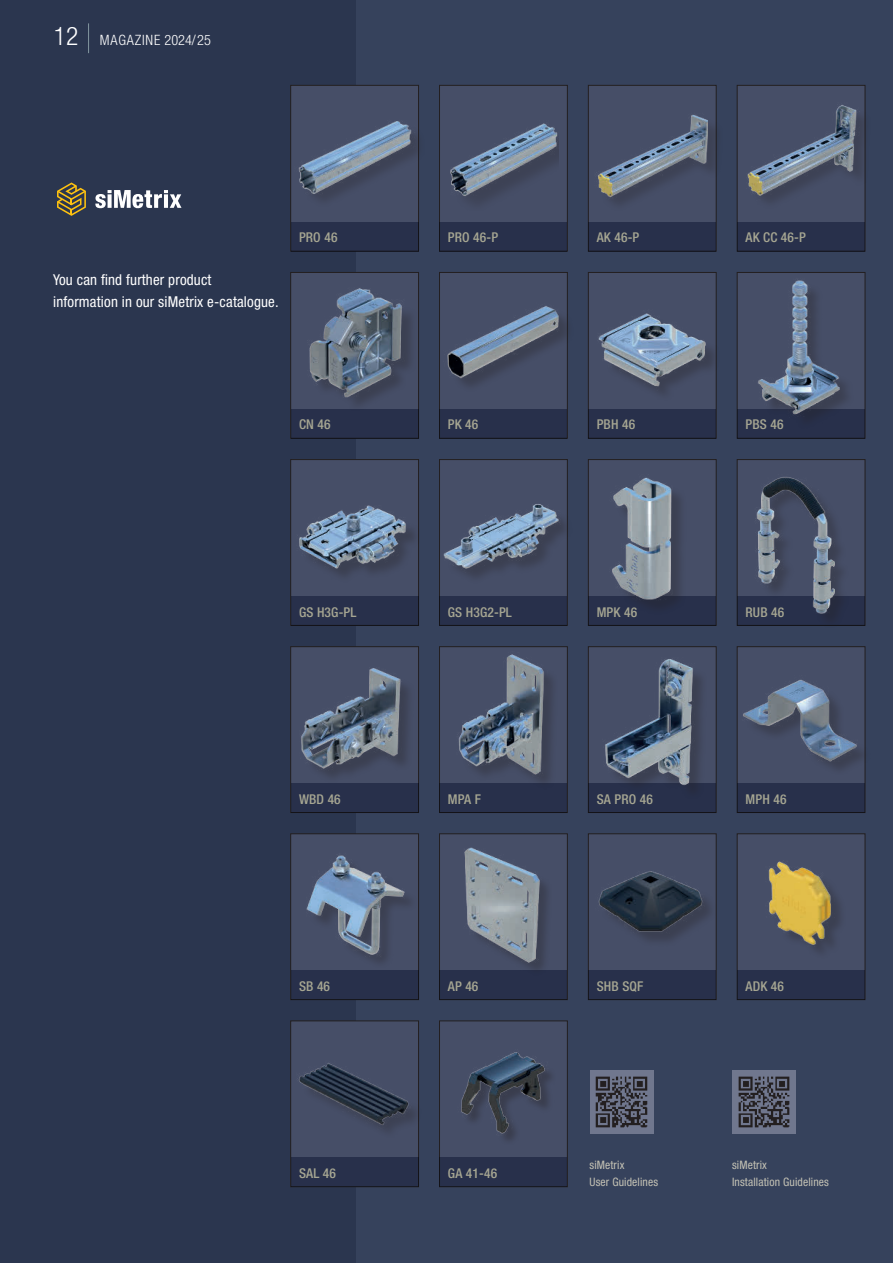
<style>
.page{position:relative;width:893px;height:1263px;background:#36425c}
.page>*{position:absolute;margin:0;border:0;box-sizing:border-box;transform-origin:0 0}
.t1{font:condensed 15px/22.5px "Helvetica Neue LT Pro";letter-spacing:.01em;color:#fff}
.t2{font:300 condensed 14.25px "Helvetica Neue LT Pro";letter-spacing:.055em;color:#fff}
.t3{font:500 condensed 13.5px "Helvetica Neue LT Pro";letter-spacing:.01em;color:#a6a692}
.t4{font:condensed 11.7px "Helvetica Neue LT Pro";letter-spacing:.01em;color:#c3c1b4}
.s1{font-size:25.5px}
</style>
<div class="page">
<div style="left:0;top:0;width:356px;height:1263px;background:#2b364f"></div>
<div style="left:291px;top:85px;width:128px;height:166px;background:#464e67"></div>
<div style="left:290px;top:85px;width:129px;height:166px;border:1px solid #231f20"></div>
<div style="left:439px;top:85px;width:128px;height:166px;background:#464e67"></div>
<div style="left:439px;top:85px;width:129px;height:166px;border:1px solid #231f20"></div>
<div style="left:588px;top:85px;width:128px;height:166px;background:#464e67"></div>
<div style="left:737px;top:85px;width:128px;height:166px;background:#464e67"></div>
<div style="left:737px;top:85px;width:128px;height:166px;border:1px solid #231f20"></div>
<div style="left:291px;top:272px;width:128px;height:166px;background:#464e67"></div>
<div style="left:290px;top:272px;width:129px;height:167px;border:1px solid #231f20"></div>
<div style="left:439px;top:272px;width:128px;height:166px;background:#464e67"></div>
<div style="left:439px;top:272px;width:129px;height:167px;border:1px solid #231f20"></div>
<div style="left:588px;top:272px;width:128px;height:166px;background:#464e67"></div>
<div style="left:588px;top:272px;width:128px;height:167px;border:1px solid #231f20"></div>
<div style="left:737px;top:272px;width:128px;height:166px;background:#464e67"></div>
<div style="left:737px;top:272px;width:128px;height:167px;border:1px solid #231f20"></div>
<div style="left:291px;top:460px;width:128px;height:165px;background:#464e67"></div>
<div style="left:290px;top:459px;width:129px;height:167px;border:1px solid #231f20"></div>
<div style="left:439px;top:460px;width:128px;height:165px;background:#464e67"></div>
<div style="left:439px;top:459px;width:129px;height:167px;border:1px solid #231f20"></div>
<div style="left:588px;top:460px;width:128px;height:165px;background:#464e67"></div>
<div style="left:588px;top:459px;width:128px;height:167px;border:1px solid #231f20"></div>
<div style="left:737px;top:460px;width:128px;height:165px;background:#464e67"></div>
<div style="left:737px;top:459px;width:128px;height:167px;border:1px solid #231f20"></div>
<div style="left:291px;top:647px;width:128px;height:165px;background:#464e67"></div>
<div style="left:290px;top:646px;width:129px;height:167px;border:1px solid #231f20"></div>
<div style="left:439px;top:647px;width:128px;height:165px;background:#464e67"></div>
<div style="left:439px;top:646px;width:129px;height:167px;border:1px solid #231f20"></div>
<div style="left:588px;top:647px;width:128px;height:165px;background:#464e67"></div>
<div style="left:588px;top:646px;width:128px;height:167px;border:1px solid #231f20"></div>
<div style="left:737px;top:647px;width:128px;height:165px;background:#464e67"></div>
<div style="left:737px;top:646px;width:128px;height:167px;border:1px solid #231f20"></div>
<div style="left:291px;top:834px;width:128px;height:166px;background:#464e67"></div>
<div style="left:290px;top:833px;width:129px;height:167px;border:1px solid #231f20"></div>
<div style="left:439px;top:834px;width:128px;height:166px;background:#464e67"></div>
<div style="left:439px;top:833px;width:129px;height:167px;border:1px solid #231f20"></div>
<div style="left:588px;top:834px;width:128px;height:166px;background:#464e67"></div>
<div style="left:588px;top:833px;width:128px;height:167px;border:1px solid #231f20"></div>
<div style="left:737px;top:834px;width:128px;height:166px;background:#464e67"></div>
<div style="left:737px;top:833px;width:128px;height:167px;border:1px solid #231f20"></div>
<div style="left:291px;top:1021px;width:128px;height:166px;background:#464e67"></div>
<div style="left:290px;top:1020px;width:129px;height:167px;border:1px solid #231f20"></div>
<div style="left:439px;top:1021px;width:128px;height:166px;background:#464e67"></div>
<div style="left:439px;top:1020px;width:129px;height:167px;border:1px solid #231f20"></div>
<div style="left:291px;top:222px;width:128px;height:29px;background:#28304b"></div>
<div style="left:439px;top:222px;width:128px;height:29px;background:#28304b"></div>
<div style="left:588px;top:222px;width:128px;height:29px;background:#28304b"></div>
<div style="left:737px;top:222px;width:128px;height:29px;background:#28304b"></div>
<div style="left:291px;top:409px;width:128px;height:29px;background:#28304b"></div>
<div style="left:439px;top:409px;width:128px;height:29px;background:#28304b"></div>
<div style="left:588px;top:409px;width:128px;height:29px;background:#28304b"></div>
<div style="left:737px;top:409px;width:128px;height:29px;background:#28304b"></div>
<div style="left:291px;top:596px;width:128px;height:29px;background:#28304b"></div>
<div style="left:439px;top:596px;width:128px;height:29px;background:#28304b"></div>
<div style="left:588px;top:596px;width:128px;height:29px;background:#28304b"></div>
<div style="left:737px;top:596px;width:128px;height:29px;background:#28304b"></div>
<div style="left:291px;top:783px;width:128px;height:29px;background:#28304b"></div>
<div style="left:439px;top:783px;width:128px;height:29px;background:#28304b"></div>
<div style="left:588px;top:783px;width:128px;height:29px;background:#28304b"></div>
<div style="left:737px;top:783px;width:128px;height:29px;background:#28304b"></div>
<div style="left:291px;top:970px;width:128px;height:30px;background:#28304b"></div>
<div style="left:439px;top:970px;width:128px;height:30px;background:#28304b"></div>
<div style="left:588px;top:970px;width:128px;height:30px;background:#28304b"></div>
<div style="left:737px;top:970px;width:128px;height:30px;background:#28304b"></div>
<div style="left:291px;top:1158px;width:128px;height:29px;background:#28304b"></div>
<div style="left:439px;top:1158px;width:128px;height:29px;background:#28304b"></div>
<hr style="left:88px;top:23px;width:1px;height:30px;background:#83969f">
<div style="left:302px;top:124px;width:124px;height:85px;background:#231f20;opacity:.25"></div>
<img style="left:290px;top:110px;width:128px;height:103px">
<img style="left:440px;top:116px;width:118px;height:94px">
<div style="left:450px;top:309px;width:124px;height:84px;background:#231f20;opacity:.3"></div>
<img style="left:447px;top:306px;width:116px;height:87px">
<img style="left:588px;top:462px;width:93px;height:159px">
<div style="left:600px;top:117px;width:124px;height:95px;background:#231f20;opacity:.25"></div>
<img style="left:588px;top:109px;width:120px;height:102px">
<div style="left:601px;top:316px;width:120px;height:86px;background:#231f20;opacity:.3"></div>
<img style="left:598px;top:313px;width:113px;height:89px">
<div style="left:759px;top:480px;width:91px;height:149px;background:#231f20;opacity:.3"></div>
<img style="left:756px;top:477px;width:78px;height:137px">
<div style="left:751px;top:107px;width:121px;height:103px;background:#231f20;opacity:.25"></div>
<img style="left:747px;top:105px;width:113px;height:103px">
<div style="left:761px;top:283px;width:94px;height:147px;background:#28304b"></div>
<img style="left:758px;top:280px;width:96px;height:138px">
<div style="left:304px;top:670px;width:111px;height:114px;background:#464e67"></div>
<img style="left:301px;top:668px;width:107px;height:109px">
<div style="left:301px;top:508px;width:120px;height:76px;background:#231f20;opacity:.3"></div>
<img style="left:299px;top:505px;width:116px;height:78px">
<div style="left:461px;top:657px;width:98px;height:133px;background:#231f20;opacity:.3"></div>
<img style="left:452px;top:646px;width:103px;height:134px">
<svg style="left:57px;top:183px;width:29px;height:33px"></svg>
<svg style="left:95px;top:190px;width:87px;height:18px"></svg>
<div style="left:312px;top:292px;width:105px;height:120px;background:#231f20;opacity:.3"></div>
<img style="left:309px;top:288px;width:105px;height:112px">
<div style="left:447px;top:506px;width:127px;height:78px;background:#231f20;opacity:.3"></div>
<img style="left:439px;top:494px;width:125px;height:85px">
<img style="left:768px;top:861px;width:69px;height:86px">
<div style="left:302px;top:1066px;width:122px;height:73px;background:#231f20;opacity:.3"></div>
<img style="left:291px;top:1056px;width:127px;height:77px">
<img style="left:461px;top:1052px;width:90px;height:88px">
<div style="left:746px;top:683px;width:125px;height:93px;background:#231f20;opacity:.3"></div>
<img style="left:738px;top:671px;width:124px;height:95px">
<div style="left:310px;top:858px;width:108px;height:111px;background:#464e67"></div>
<img style="left:306px;top:855px;width:104px;height:107px">
<div style="left:467px;top:851px;width:86px;height:125px;background:#231f20;opacity:.3"></div>
<img style="left:464px;top:847px;width:77px;height:119px">
<div style="left:601px;top:874px;width:116px;height:73px;background:#231f20;opacity:.3"></div>
<img style="left:598px;top:871px;width:107px;height:76px">
<div style="left:608px;top:662px;width:100px;height:138px;background:#231f20;opacity:.3"></div>
<img style="left:605px;top:659px;width:95px;height:136px">
<img style="left:590px;top:1070px;width:63px;height:63px">
<img style="left:732px;top:1070px;width:63px;height:63px">
<p class="t2" style="left:54px;top:32px;width:159px"><span class="s1">12</span> MAGAZINE 2024/25</p>
<p class="t1" style="left:53px;top:268px;width:227px">You can find further product information in our siMetrix e-catalogue.</p>
<p class="t3" style="left:299px;top:229px;width:40px">PRO 46</p>
<p class="t3" style="left:448px;top:229px;width:52px">PRO 46-P</p>
<p class="t3" style="left:597px;top:229px;width:44px">AK 46-P</p>
<p class="t3" style="left:745px;top:229px;width:62px">AK CC 46-P</p>
<p class="t3" style="left:299px;top:417px;width:33px">CN 46</p>
<p class="t3" style="left:448px;top:417px;width:32px">PK 46</p>
<p class="t3" style="left:597px;top:417px;width:40px">PBH 46</p>
<p class="t3" style="left:745px;top:417px;width:39px">PBS 46</p>
<p class="t3" style="left:299px;top:604px;width:59px">GS H3G-PL</p>
<p class="t3" style="left:448px;top:604px;width:66px">GS H3G2-PL</p>
<p class="t3" style="left:597px;top:604px;width:42px">MPK 46</p>
<p class="t3" style="left:746px;top:604px;width:40px">RUB 46</p>
<p class="t3" style="left:299px;top:791px;width:43px">WBD 46</p>
<p class="t3" style="left:448px;top:791px;width:35px">MPA F</p>
<p class="t3" style="left:597px;top:791px;width:58px">SA PRO 46</p>
<p class="t3" style="left:746px;top:791px;width:42px">MPH 46</p>
<p class="t3" style="left:299px;top:978px;width:33px">SB 46</p>
<p class="t3" style="left:448px;top:978px;width:32px">AP 46</p>
<p class="t3" style="left:597px;top:978px;width:48px">SHB SQF</p>
<p class="t3" style="left:746px;top:978px;width:40px">ADK 46</p>
<p class="t3" style="left:299px;top:1165px;width:38px">SAL 46</p>
<p class="t3" style="left:448px;top:1165px;width:51px">GA 41-46</p>
<p class="t4" style="left:589px;top:1158px;width:36px">siMetrix</p>
<p class="t4" style="left:732px;top:1158px;width:36px">siMetrix</p>
<p class="t4" style="left:589px;top:1175px;width:70px">User Guidelines</p>
<p class="t4" style="left:732px;top:1175px;width:98px">Installation Guidelines</p>
</div>
